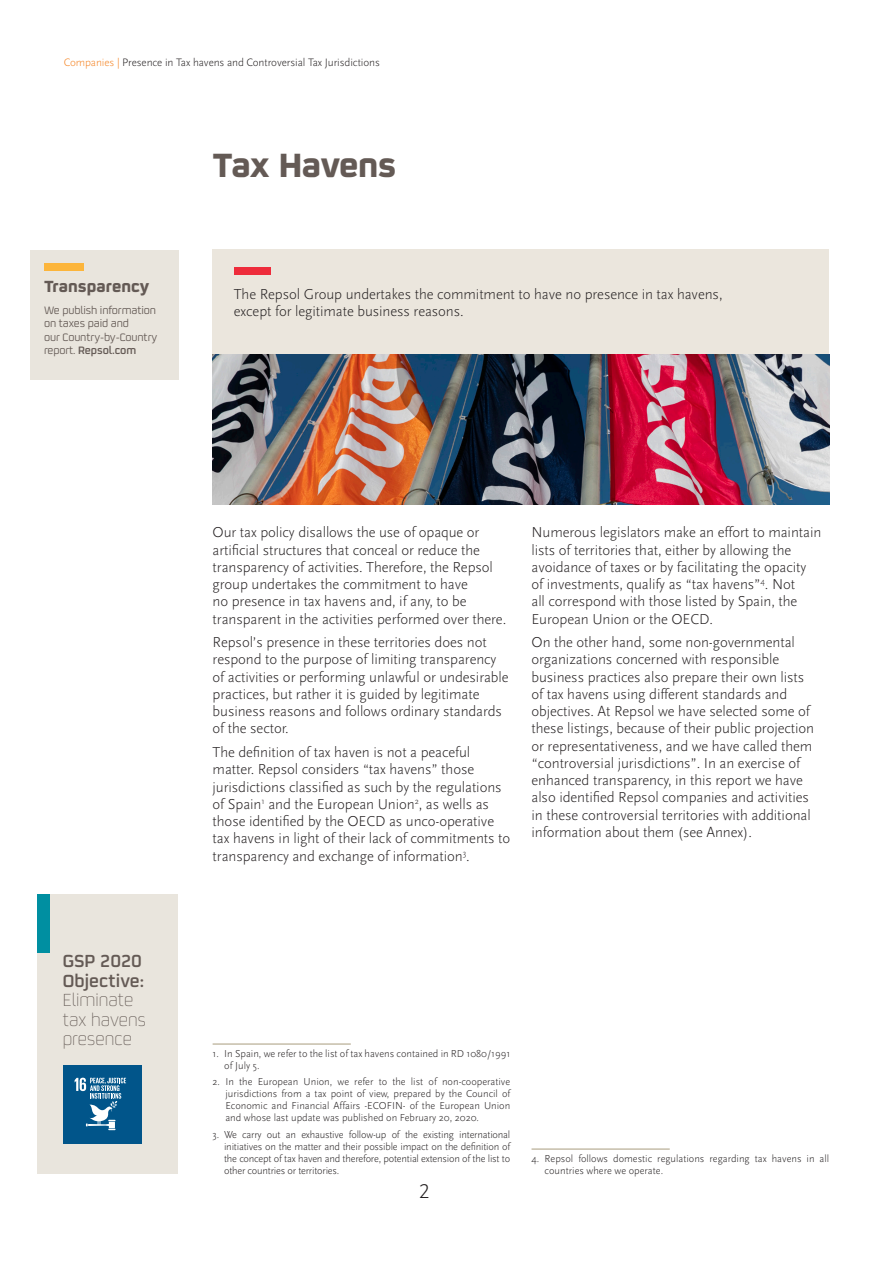
<style>
.page{position:relative;width:893px;height:1263px;background:#fff}
.page>*{position:absolute;margin:0;border:0;box-sizing:border-box;transform-origin:0 0}
._018-Titular-Nivel_1{font:700 37.5px "Repsol";letter-spacing:-.015em;color:#645a55}
.t1{font:300 21px "Scala Sans Pro";color:#231f20}
._018-Textos_debajo_d{font:300 19.5px/19.5px "Repsol";color:#645a55}
._018-Textos_debajo_d-2{font:600 19.5px "Repsol";color:#645a55}
._018-Frases{font:700 18px "Repsol";color:#645a55}
.texto_seguido{font:300 15px/17.2px "Scala Sans Pro";letter-spacing:-.005em;color:#231f20}
._018-Frases-2{font:12px/13.5px "Repsol";letter-spacing:-.01em;color:#645a55}
.t2{font:300 11.25px "Scala Sans Pro";letter-spacing:-.01em;color:#231f20}
._018-NOTA_PIE_CON_FI{font:300 10.5px/12px "Scala Sans Pro";color:#231f20}
.s1{color:#f58220}
.s2{font-weight:600}
</style>
<div class="page">
<hr style="left:213px;top:1044px;width:138px;height:1px;background:#a89c7e">
<hr style="left:531px;top:1149px;width:139px;height:1px;background:#a89c7e">
<div style="left:37px;top:894px;width:141px;height:280px;background:#e9e5dd"></div>
<div style="left:37px;top:894px;width:13px;height:58px;background:#008fa1"></div>
<div style="left:63px;top:1065px;width:79px;height:79px;background:#01558a"></div>
<svg style="left:75px;top:1078px;width:51px;height:52px"></svg>
<div style="left:30px;top:250px;width:149px;height:129px;background:#e9e5dd"></div>
<div style="left:44px;top:263px;width:39px;height:8px;background:#fcb53b"></div>
<div style="left:213px;top:250px;width:616px;height:105px;background:#ebe6dd"></div>
<div style="left:234px;top:267px;width:37px;height:7px;background:#ee2c3b"></div>
<img style="left:213px;top:355px;width:616px;height:149px">
<p class="t2" style="left:64px;top:56px;width:318px"><span class="s1">Companies |</span> Presence in Tax havens and Controversial Tax Jurisdictions</p>
<p class="_018-Frases" style="left:44px;top:271px;width:107px">Transparency</p>
<p class="_018-Frases-2" style="left:44px;top:302px;width:115px">We publish information on taxes paid and<br>our Country-by-Country report. <span class="s2">Repsol.com</span></p>
<p class="_018-Titular-Nivel_1" style="left:213px;top:134px;width:185px">Tax Havens</p>
<p class="texto_seguido" style="left:234px;top:286px;width:490px">The Repsol Group undertakes the commitment to have no presence in tax havens, except for legitimate business reasons.</p>
<p class="_018-Textos_debajo_d-2" style="left:63px;top:946px;width:81px">GSP 2020</p>
<p class="_018-Textos_debajo_d" style="left:63px;top:969px;width:85px"><span class="s2">Objective:<br></span>Eliminate tax havens presence</p>
<p class="texto_seguido" style="left:213px;top:524px;width:295px">Our tax policy disallows the use of opaque or artificial structures that conceal or reduce the transparency of activities. Therefore, the Repsol group undertakes the commitment to have<br>no presence in tax havens and, if any, to be transparent in the activities performed over there.</p>
<p class="texto_seguido" style="left:213px;top:634px;width:297px">Repsol’s presence in these territories does not respond to the purpose of limiting transparency of activities or performing unlawful or undesirable practices, but rather it is guided by legitimate business reasons and follows ordinary standards of the sector.</p>
<p class="texto_seguido" style="left:213px;top:744px;width:299px">The definition of tax haven is not a peaceful matter. Repsol considers “tax havens” those jurisdictions classified as such by the regulations of Spain<sup>1</sup> and the European Union<sup>2</sup>, as wells as those identified by the OECD as unco-operative tax havens in light of their lack of commitments to transparency and exchange of information<sup>3</sup>.</p>
<p class="texto_seguido" style="left:531px;top:524px;width:291px">Numerous legislators make an effort to maintain lists of territories that, either by allowing the avoidance of taxes or by facilitating the opacity of investments, qualify as “tax havens”<sup>4</sup>. Not<br>all correspond with those listed by Spain, the European Union or the OECD.</p>
<p class="texto_seguido" style="left:531px;top:634px;width:284px">On the other hand, some non-governmental organizations concerned with responsible business practices also prepare their own lists of tax havens using different standards and objectives. At Repsol we have selected some of these listings, because of their public projection or representativeness, and we have called them “controversial jurisdictions”. In an exercise of enhanced transparency, in this report we have also identified Repsol companies and activities in these controversial territories with additional information about them (see Annex).</p>
<p class="_018-NOTA_PIE_CON_FI" style="left:224px;top:1048px;width:287px;text-indent:-12px">1. In Spain, we refer to the list of tax havens contained in RD 1080/1991 of July 5.</p>
<p class="_018-NOTA_PIE_CON_FI" style="left:225px;top:1076px;width:286px;text-align:justify;text-indent:-13px">2. In the European Union, we refer to the list of non-cooperative jurisdictions from a tax point of view, prepared by the Council of Economic and Financial Affairs -ECOFIN- of the European Union and whose last update was published on February 20, 2020.</p>
<p class="_018-NOTA_PIE_CON_FI" style="left:224px;top:1128px;width:288px;text-align:justify;text-indent:-11px">3. We carry out an exhaustive follow-up of the existing international initiatives on the matter and their possible impact on the definition of the concept of tax haven and therefore, potential extension of the list to other countries or territories.</p>
<h2 class="t1" style="left:419px;top:1179px;width:12px">2</h2>
<p class="_018-NOTA_PIE_CON_FI" style="left:545px;top:1153px;width:286px;text-indent:-13px">4. Repsol follows domestic regulations regarding tax havens in all countries where we operate.</p>
</div>
